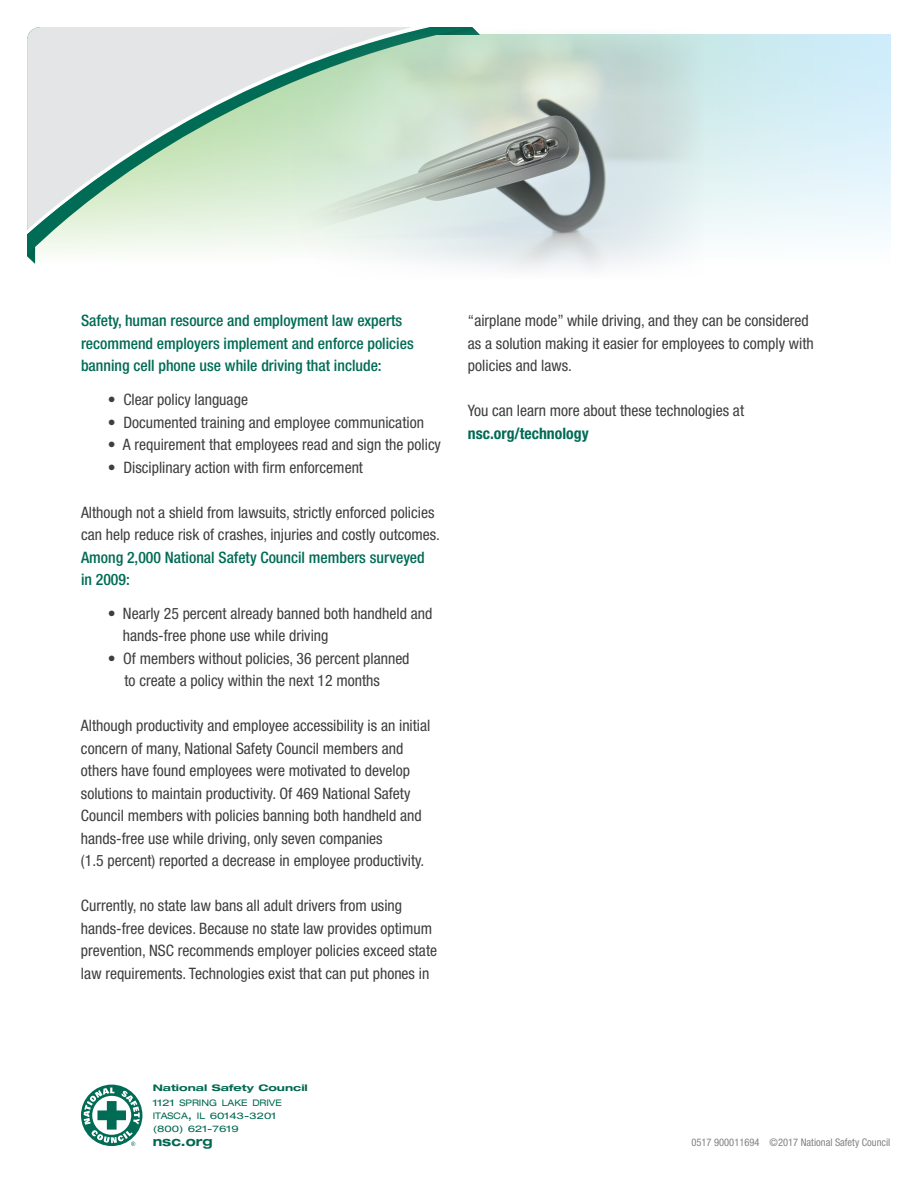
<style>
.page{position:relative;width:918px;height:1188px;background:#fff}
.page>*{position:absolute;margin:0;border:0;box-sizing:border-box;transform-origin:0 0}
.t1{font:condensed 15.75px/22.5px "Helvetica Neue LT Std";color:#3e3e3f}
.t2{font:500 condensed 15.75px/22.5px "Helvetica Neue LT Std";color:#006c55}
.t3{font:700 condensed 15.75px "Helvetica Neue LT Std";color:#006c55}
.t4{font:700 expanded 12.9px "Helvetica Neue LT Std";color:#006951}
.t5{font:condensed 10.5px "Helvetica Neue LT Std";color:#808285}
.t6{font:expanded 9px/12.9px "Helvetica Neue LT Std";color:#006951;scale:1.21 1}
.t7{font:700 expanded 9px "Helvetica Neue LT Std";color:#006951;scale:1.21 1}
.s1{font-size:12.9px}
</style>
<div class="page">
<div style="left:35px;top:35px;width:856px;height:229px;background:linear-gradient(to bottom,#c5e8f1,#f9fcfd)"></div>
<img style="left:27px;top:255px;width:8px;height:9px">
<svg style="left:27px;top:27px;width:446px;height:228px;fill:#f3f9f0"></svg>
<svg style="left:27px;top:27px;width:413px;height:207px"></svg>
<img style="left:278px;top:28px;width:428px;height:242px">
<svg style="left:81px;top:1085px;width:61px;height:61px"></svg>
<svg style="left:84px;top:1088px;width:56px;height:58px"></svg>
<p class="t2" style="left:81px;top:309px;width:334px">Safety, human resource and employment law experts recommend employers implement and enforce policies banning cell phone use while driving that include:</p>
<p class="t1" style="left:108px;top:388px;width:142px">• Clear policy language</p>
<p class="t1" style="left:108px;top:411px;width:318px">• Documented training and employee communication</p>
<p class="t1" style="left:108px;top:433px;width:334px">• A requirement that employees read and sign the policy</p>
<p class="t1" style="left:108px;top:456px;width:257px">• Disciplinary action with firm enforcement</p>
<p class="t1" style="left:81px;top:501px;width:361px">Although not a shield from lawsuits, strictly enforced policies can help reduce risk of crashes, injuries and costly outcomes.</p>
<p class="t2" style="left:81px;top:546px;width:345px">Among 2,000 National Safety Council members surveyed in 2009:</p>
<p class="t1" style="left:123px;top:602px;width:311px;text-indent:-15px">• Nearly 25 percent already banned both handheld and hands-free phone use while driving</p>
<p class="t1" style="left:125px;top:647px;width:287px;text-indent:-17px">• Of members without policies, 36 percent planned to create a policy within the next 12 months</p>
<p class="t1" style="left:81px;top:714px;width:351px">Although productivity and employee accessibility is an initial concern of many, National Safety Council members and others have found employees were motivated to develop solutions to maintain productivity. Of 469 National Safety Council members with policies banning both handheld and hands-free use while driving, only seven companies<br>(1.5 percent) reported a decrease in employee productivity.</p>
<p class="t1" style="left:81px;top:894px;width:358px">Currently, no state law bans all adult drivers from using hands-free devices. Because no state law provides optimum prevention, NSC recommends employer policies exceed state law requirements. Technologies exist that can put phones in</p>
<p class="t1" style="left:468px;top:309px;width:347px">“airplane mode” while driving, and they can be considered as a solution making it easier for employees to comply with policies and laws.</p>
<p class="t1" style="left:468px;top:399px;width:278px">You can learn more about these technologies at</p>
<p class="t3" style="left:468px;top:424px;width:122px">nsc.org/technology</p>
<p class="t7" style="left:153px;top:1082px;width:130px">National Safety Council</p>
<p class="t6" style="left:153px;top:1096px;width:108px">1121 SPRING LAKE DRIVE<br>ITASCA<span class="s1">,</span> IL 60143-3201 (800) 621-7619</p>
<p class="t4" style="left:153px;top:1133px;width:61px">nsc.org</p>
<p class="t5" style="left:692px;top:1136px;width:200px">0517 900011694 ©2017 National Safety Council</p>
</div>
